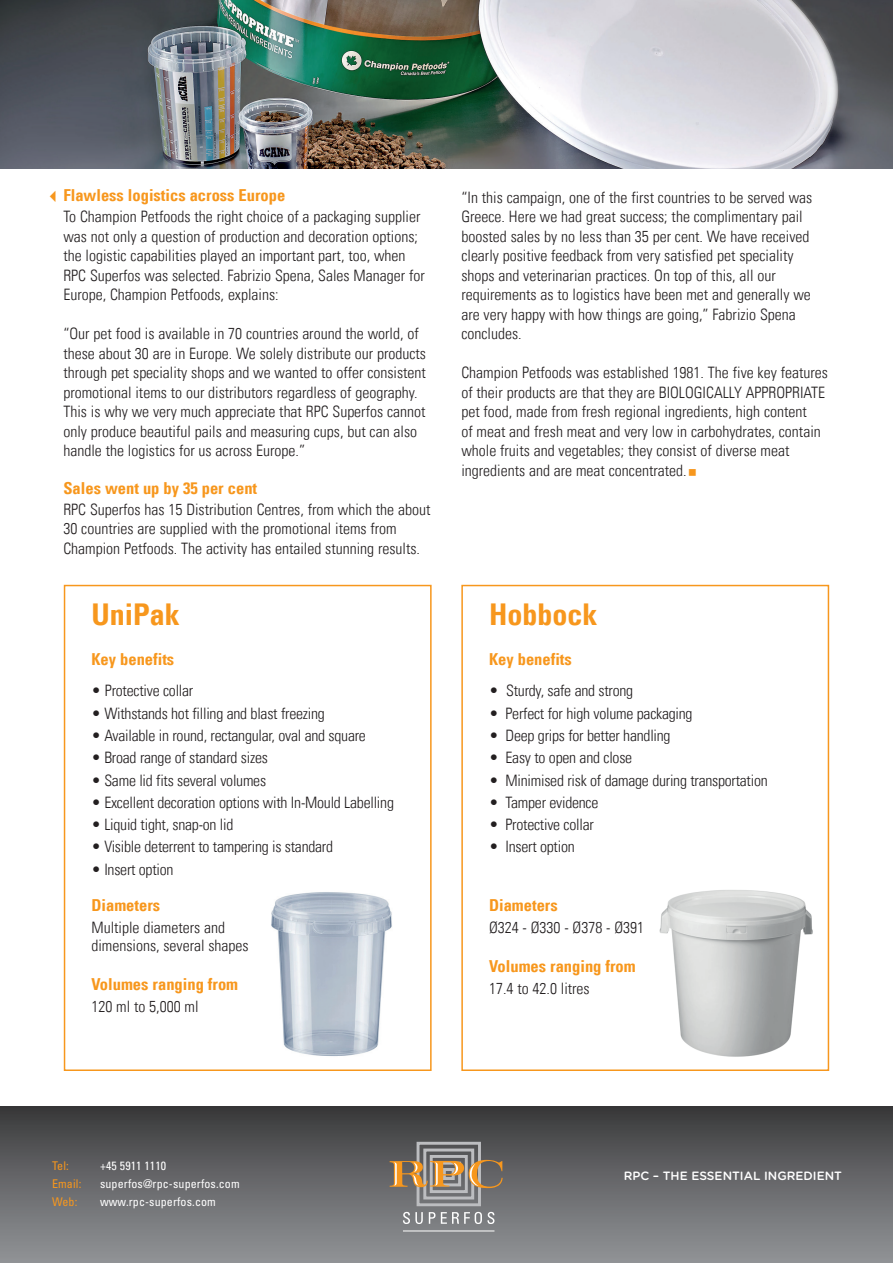
<style>
.page{position:relative;width:893px;height:1263px;background:#fff}
.page>*{position:absolute;margin:0;border:0;box-sizing:border-box;transform-origin:0 0}
.t1{font:700 condensed 30px "Univers LT";color:#f7971d}
.t2{font:700 condensed 16.5px "Univers LT";color:#f7971d}
.t3{font:300 condensed 15.75px/19.5px "Univers LT";color:#231f20}
.t4{font:condensed 12px "Univers";letter-spacing:.01em;color:#fff}
.t5{font:500 12px "Gotham Rounded";color:#fff}
.t6{font:condensed 12px "Univers";letter-spacing:.01em;color:#f7971d}
</style>
<div class="page">
<img style="left:271px;top:892px;width:121px;height:164px">
<div style="left:64px;top:585px;width:368px;height:486px;border:2px solid #f7971d"></div>
<div style="left:0;top:1107px;width:893px;height:156px;background:linear-gradient(to bottom,#3b3b3c,#939599)"></div>
<svg style="left:403px;top:1212px;width:20px;height:12px"></svg>
<svg style="left:429px;top:1212px;width:6px;height:12px"></svg>
<svg style="left:441px;top:1212px;width:53px;height:12px"></svg>
<hr style="left:403px;top:1230px;width:91px;height:1px;background:#fff">
<div style="left:417px;top:1142px;width:64px;height:64px;border:3px solid #bcbdc0"></div>
<div style="left:423px;top:1148px;width:51px;height:51px;border:3px solid #bcbdc0"></div>
<div style="left:430px;top:1155px;width:38px;height:38px;border:3px solid #bcbdc0"></div>
<svg style="left:390px;top:1160px;width:113px;height:28px;background:#a78965"></svg>
<img style="left:0;top:0;width:893px;height:169px">
<img style="left:659px;top:890px;width:154px;height:167px">
<div style="left:461px;top:585px;width:368px;height:486px;border:2px solid #f7971d"></div>
<p class="t2" style="left:45px;top:185px;width:242px">✓Flawless logistics across Europe</p>
<p class="t3" style="left:63px;top:207px;width:363px">To Champion Petfoods the right choice of a packaging supplier was not only a question of production and decoration options; the logistic capabilities played an important part, too, when RPC Superfos was selected. Fabrizio Spena, Sales Manager for Europe, Champion Petfoods, explains:</p>
<p class="t3" style="left:63px;top:324px;width:364px">“Our pet food is available in 70 countries around the world, of these about 30 are in Europe. We solely distribute our products through pet speciality shops and we wanted to offer consistent promotional items to our distributors regardless of geography.<br>This is why we very much appreciate that RPC Superfos cannot only produce beautiful pails and measuring cups, but can also handle the logistics for us across Europe.”</p>
<p class="t2" style="left:63px;top:478px;width:195px">Sales went up by 35 per cent</p>
<p class="t3" style="left:63px;top:499px;width:368px">RPC Superfos has 15 Distribution Centres, from which the about<br>30 countries are supplied with the promotional items from<br>Champion Petfoods. The activity has entailed stunning results.</p>
<h1 class="t1" style="left:91px;top:596px;width:90px">UniPak</h1>
<p class="t2" style="left:91px;top:649px;width:84px">Key benefits</p>
<p class="t3" style="left:91px;top:681px;width:103px">• Protective collar</p>
<p class="t3" style="left:91px;top:703px;width:235px">• Withstands hot filling and blast freezing</p>
<p class="t3" style="left:91px;top:726px;width:276px">• Available in round, rectangular, oval and square</p>
<p class="t3" style="left:91px;top:748px;width:178px">• Broad range of standard sizes</p>
<p class="t3" style="left:91px;top:770px;width:176px">• Same lid fits several volumes</p>
<p class="t3" style="left:91px;top:792px;width:304px">• Excellent decoration options with In-Mould Labelling</p>
<p class="t3" style="left:91px;top:815px;width:144px">• Liquid tight, snap-on lid</p>
<p class="t3" style="left:91px;top:837px;width:243px">• Visible deterrent to tampering is standard</p>
<p class="t3" style="left:91px;top:859px;width:84px">• Insert option</p>
<p class="t2" style="left:91px;top:894px;width:70px">Diameters</p>
<p class="t3" style="left:91px;top:918px;width:159px;line-height:18px">Multiple diameters and dimensions, several shapes</p>
<p class="t2" style="left:91px;top:973px;width:148px">Volumes ranging from</p>
<p class="t3" style="left:91px;top:996px;width:109px">120 ml to 5,000 ml</p>
<p class="t3" style="left:461px;top:187px;width:353px">“In this campaign, one of the first countries to be served was Greece. Here we had great success; the complimentary pail boosted sales by no less than 35 per cent. We have received clearly positive feedback from very satisfied pet speciality shops and veterinarian practices. On top of this, all our requirements as to logistics have been met and generally we are very happy with how things are going,” Fabrizio Spena concludes.</p>
<p class="t3" style="left:461px;top:363px;width:368px">Champion Petfoods was established 1981. The five key features of their products are that they are BIOLOGICALLY APPROPRIATE pet food, made from fresh regional ingredients, high content<br>of meat and fresh meat and very low in carbohydrates, contain whole fruits and vegetables; they consist of diverse meat ingredients and are meat concentrated.</p>
<h1 class="t1" style="left:489px;top:596px;width:110px">Hobbock</h1>
<p class="t2" style="left:489px;top:649px;width:84px">Key benefits</p>
<p class="t3" style="left:489px;top:681px;width:146px">• Sturdy, safe and strong</p>
<p class="t3" style="left:489px;top:703px;width:205px">• Perfect for high volume packaging</p>
<p class="t3" style="left:489px;top:726px;width:183px">• Deep grips for better handling</p>
<p class="t3" style="left:489px;top:748px;width:145px">• Easy to open and close</p>
<p class="t3" style="left:489px;top:770px;width:280px">• Minimised risk of damage during transportation</p>
<p class="t3" style="left:489px;top:792px;width:111px">• Tamper evidence</p>
<p class="t3" style="left:489px;top:815px;width:106px">• Protective collar</p>
<p class="t3" style="left:489px;top:837px;width:87px">• Insert option</p>
<p class="t2" style="left:489px;top:894px;width:70px">Diameters</p>
<p class="t3" style="left:489px;top:917px;width:157px">Ø324 - Ø330 - Ø378 - Ø391</p>
<p class="t2" style="left:489px;top:955px;width:148px">Volumes ranging from</p>
<p class="t3" style="left:489px;top:978px;width:102px">17.4 to 42.0 litres</p>
<p class="t6" style="left:52px;top:1158px;width:18px">Tel:</p>
<p class="t4" style="left:100px;top:1158px;width:68px">+45 5911 1110</p>
<p class="t6" style="left:52px;top:1176px;width:31px">Email:</p>
<p class="t4" style="left:100px;top:1176px;width:141px">superfos@rpc-superfos.com</p>
<p class="t6" style="left:52px;top:1194px;width:27px">Web:</p>
<p class="t4" style="left:100px;top:1194px;width:117px">www.rpc-superfos.com</p>
<p class="t5" style="left:624px;top:1167px;width:220px">RPC – THE ESSENTIAL INGREDIENT</p>
</div>
